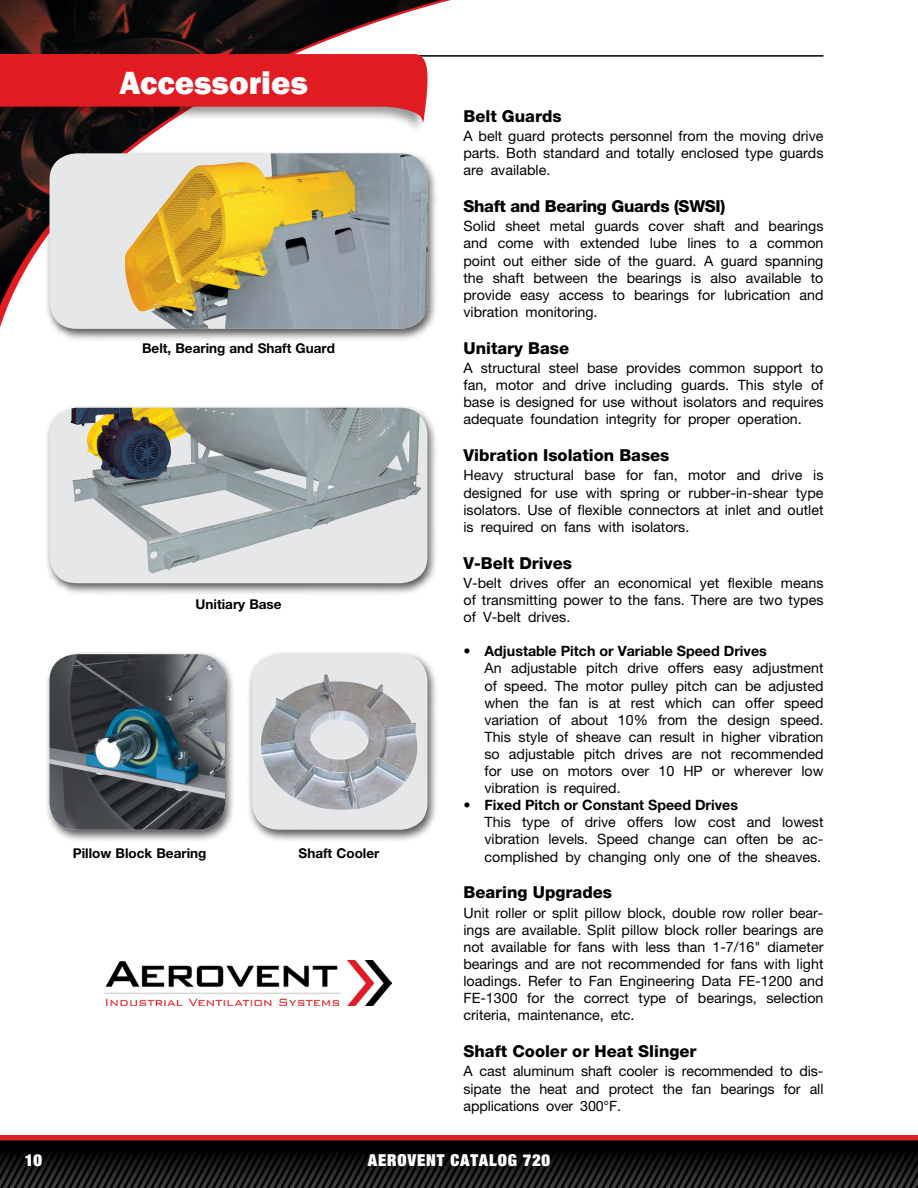
<style>
.page{position:relative;width:918px;height:1188px;background:#fff}
.page>*{position:absolute;margin:0;border:0;box-sizing:border-box;transform-origin:0 0}
.t1{font:800 33px "Franklin Gothic";color:#fff}
.t2{font:800 16.5px "Helvetica Neue";color:#000}
.t3{font:800 16.5px "Helvetica Neue";letter-spacing:-.02em;color:#000}
.t4{font:900 expanded 16.5px "Helvetica Neue";letter-spacing:.05em;color:#fff}
.t5{font:14.25px/17.1px "Helvetica Neue";color:#000;text-align:justify}
.t6{font:700 13.5px "Helvetica Neue";color:#000}
.s1{font-weight:700}
</style>
<div class="page">
<img style="left:0;top:1135px;width:918px;height:53px">
<svg style="left:0;top:0;width:451px;height:327px"></svg>
<hr style="left:0;top:55px;width:823px;height:2px;background:#000">
<div style="left:0;top:52px;width:428px;height:83px;background:#000;opacity:.4"></div>
<svg style="left:0;top:54px;width:427px;height:71px;background:#ca353a"></svg>
<div style="left:44px;top:150px;width:395px;height:192px;background:#000;opacity:.65"></div>
<div style="left:50px;top:153px;width:378px;height:176px;background:#e6e7e8;border-radius:27px"></div>
<img style="left:124px;top:153px;width:304px;height:176px">
<div style="left:246px;top:651px;width:193px;height:192px;background:#000;opacity:.65"></div>
<svg style="left:252px;top:654px;width:176px;height:176px;background:#c4c6c9"></svg>
<img style="left:280px;top:674px;width:45px;height:26px">
<div style="left:44px;top:651px;width:192px;height:192px;background:#000;opacity:.65"></div>
<img style="left:50px;top:654px;width:175px;height:176px">
<div style="left:44px;top:404px;width:395px;height:192px;background:#000;opacity:.65"></div>
<div style="left:50px;top:408px;width:378px;height:175px;background:#e6e7e8;border-radius:27px"></div>
<img style="left:70px;top:408px;width:352px;height:166px">
<img style="left:105px;top:961px;width:287px;height:44px">
<h1 class="t1" style="left:120px;top:62px;width:190px">Accessories</h1>
<p class="t6" style="left:142px;top:340px;width:195px">Belt, Bearing and Shaft Guard</p>
<p class="t6" style="left:196px;top:596px;width:88px">Unitiary Base</p>
<p class="t6" style="left:73px;top:845px;width:135px">Pillow Block Bearing</p>
<p class="t6" style="left:299px;top:845px;width:82px">Shaft Cooler</p>
<p class="t2" style="left:463px;top:106px;width:100px">Belt Guards</p>
<p class="t5" style="left:463px;top:127px;width:362px">A belt guard protects personnel from the moving drive parts. Both standard and totally enclosed type guards are available.</p>
<p class="t3" style="left:463px;top:196px;width:263px">Shaft and Bearing Guards (SWSI)</p>
<p class="t5" style="left:463px;top:218px;width:362px">Solid sheet metal guards cover shaft and bearings and come with extended lube lines to a common point out either side of the guard. A guard spanning the shaft between the bearings is also available to provide easy access to bearings for lubrication and vibration monitoring.</p>
<p class="t2" style="left:463px;top:338px;width:107px">Unitary Base</p>
<p class="t5" style="left:463px;top:359px;width:362px">A structural steel base provides common support to fan, motor and drive including guards. This style of base is designed for use without isolators and requires adequate foundation integrity for proper operation.</p>
<p class="t2" style="left:463px;top:446px;width:207px">Vibration Isolation Bases</p>
<p class="t5" style="left:463px;top:467px;width:362px">Heavy structural base for fan, motor and drive is designed for use with spring or rubber-in-shear type isolators. Use of flexible connectors at inlet and outlet is required on fans with isolators.</p>
<p class="t2" style="left:463px;top:553px;width:110px">V-Belt Drives</p>
<p class="t5" style="left:463px;top:574px;width:362px">V-belt drives offer an economical yet flexible means of transmitting power to the fans. There are two types of V-belt drives.</p>
<p class="t5" style="left:485px;top:642px;width:341px;text-align:left;text-indent:-21px">• <span class="s1">Adjustable Pitch or Variable Speed Drives<br></span>An adjustable pitch drive offers easy adjustment of speed. The motor pulley pitch can be adjusted when the fan is at rest which can offer speed variation of about 10% from the design speed.<br>This style of sheave can result in higher vibration so adjustable pitch drives are not recommended for use on motors over 10 HP or wherever low vibration is required.</p>
<p class="t5" style="left:485px;top:796px;width:341px;text-align:left;text-indent:-21px">• <span class="s1">Fixed Pitch or Constant Speed Drives<br></span>This type of drive offers low cost and lowest vibration levels. Speed change can often be ac&shy;complished by changing only one of the sheaves.</p>
<p class="t2" style="left:463px;top:883px;width:150px">Bearing Upgrades</p>
<p class="t5" style="left:463px;top:904px;width:362px">Unit roller or split pillow block, double row roller bear&shy;ings are available. Split pillow block roller bearings are not available for fans with less than 1-7/16" diameter bearings and are not recommended for fans with light loadings. Refer to Fan Engineering Data FE-1200 and FE-1300 for the correct type of bearings, selection criteria, maintenance, etc.</p>
<p class="t2" style="left:463px;top:1042px;width:235px">Shaft Cooler or Heat Slinger</p>
<p class="t5" style="left:463px;top:1063px;width:362px">A cast aluminum shaft cooler is recommended to dis&shy;sipate the heat and protect the fan bearings for all applications over 300°F.</p>
<p class="t4" style="left:25px;top:1149px;width:19px">10</p>
<p class="t4" style="left:368px;top:1149px;width:184px">AEROVENT CATALOG 720</p>
</div>
